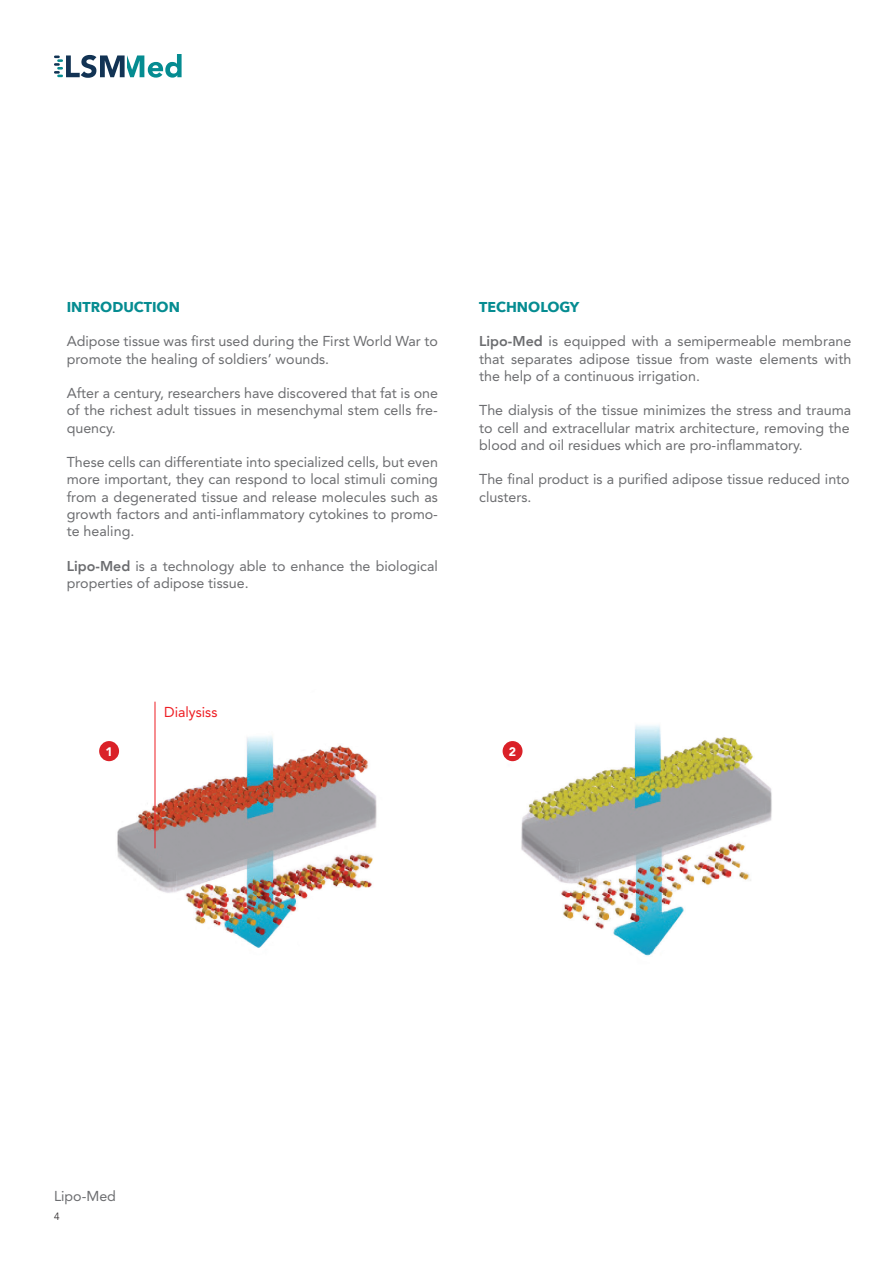
<style>
.page{position:relative;width:893px;height:1263px;background:#fff}
.page>*{position:absolute;margin:0;border:0;box-sizing:border-box;transform-origin:0 0}
.t1{font:14.25px/17.2px "Avenir";color:#6c6d70;text-align:justify}
.t2{font:700 14.25px "Avenir Next";color:#058c91}
.t3{font:14.25px "Avenir";color:#ee1d23}
.t4{font:900 12.3px "Avenir";color:#fff}
.t5{font:300 10.5px "Avenir";color:#231f20}
.s1{font-weight:800}
</style>
<div class="page">
<svg style="left:54px;top:54px;width:128px;height:24px"></svg>
<img style="left:99px;top:701px;width:673px;height:255px">
<div style="left:99px;top:741px;width:20px;height:20px;background:#da2128;border-radius:50%"></div>
<div style="left:503px;top:741px;width:19px;height:20px;background:#da2128;border-radius:50%"></div>
<hr style="left:155px;top:702px;width:1px;height:146px;background:#ee1d23">
<p class="t2" style="left:67px;top:295px;width:115px">INTRODUCTION</p>
<p class="t1" style="left:67px;top:333px;width:373px">Adipose tissue was first used during the First World War to promote the healing of soldiers’ wounds.</p>
<p class="t1" style="left:67px;top:385px;width:373px">After a century, researchers have discovered that fat is one of the richest adult tissues in mesenchymal stem cells fre&shy;quency.</p>
<p class="t1" style="left:67px;top:454px;width:373px">These cells can differentiate into specialized cells, but even more important, they can respond to local stimuli coming from a degenerated tissue and release molecules such as growth factors and anti-inflammatory cytokines to promo&shy;te healing.</p>
<p class="t1" style="left:67px;top:558px;width:373px"><span class="s1">Lipo-Med</span> is a technology able to enhance the biological properties of adipose tissue.</p>
<p class="t2" style="left:479px;top:295px;width:102px">TECHNOLOGY</p>
<p class="t1" style="left:479px;top:333px;width:374px"><span class="s1">Lipo-Med</span> is equipped with a semipermeable membrane that separates adipose tissue from waste elements with the help of a continuous irrigation.</p>
<p class="t1" style="left:479px;top:402px;width:373px">The dialysis of the tissue minimizes the stress and trauma to cell and extracellular matrix architecture, removing the blood and oil residues which are pro-inflammatory.</p>
<p class="t1" style="left:479px;top:471px;width:372px">The final product is a purified adipose tissue reduced into clusters.</p>
<p class="t3" style="left:164px;top:702px;width:55px">Dialysiss</p>
<p class="t4" style="left:105px;top:741px;width:9px">1</p>
<p class="t4" style="left:509px;top:741px;width:9px">2</p>
<p class="t1" style="left:54px;top:1188px;width:64px">Lipo-Med</p>
<p class="t5" style="left:54px;top:1210px;width:7px">4</p>
</div>
